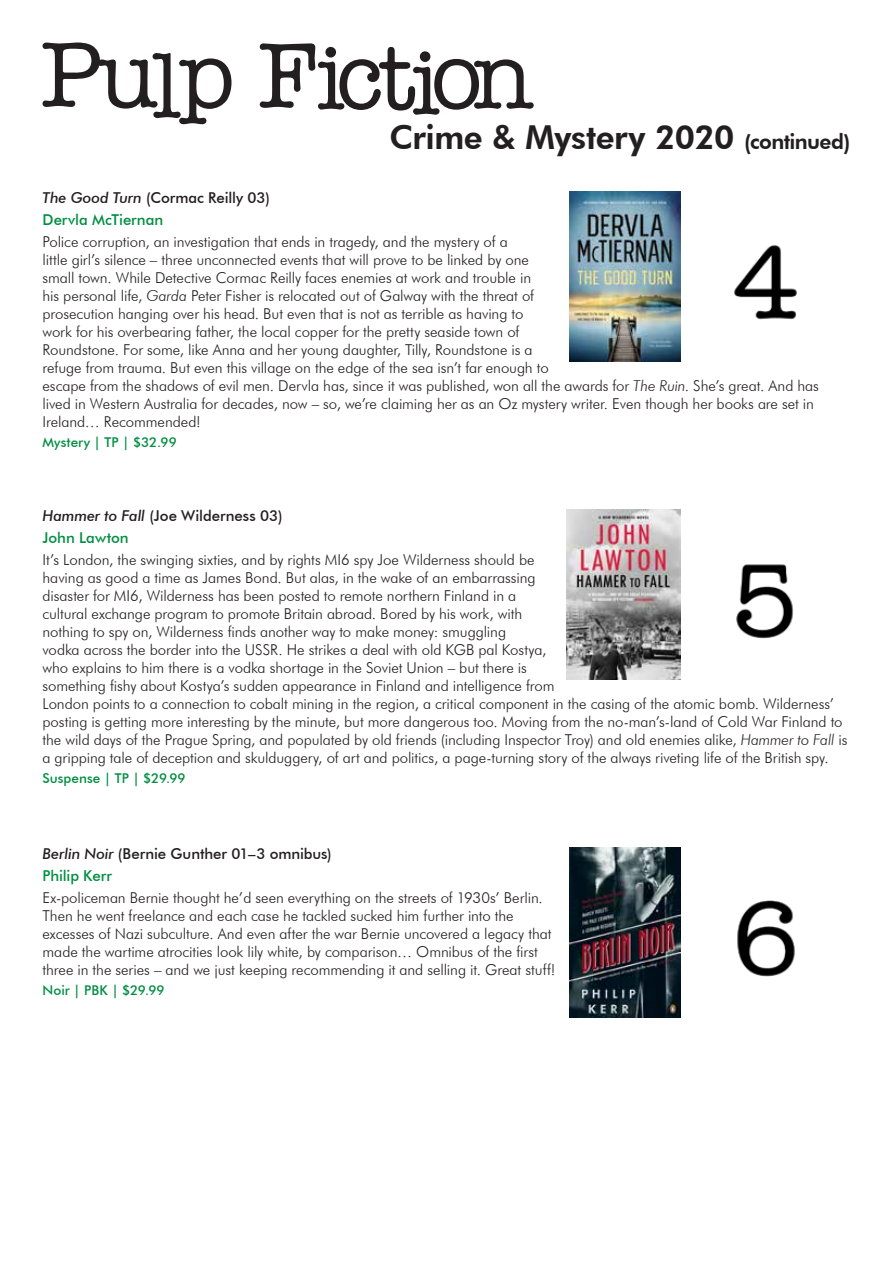
<style>
.page{position:relative;width:893px;height:1263px;background:#fff}
.page>*{position:absolute;margin:0;border:0;box-sizing:border-box;transform-origin:0 0}
.t1{font:800 33px "Futura BT";letter-spacing:-.015em;color:#231f20}
.t2{font:300 15px/18px "Futura BT";letter-spacing:-.005em;color:#231f20}
.t3{font:500 15px/22.2px "Futura BT";letter-spacing:-.005em;color:#231f20}
.t4{font:500 13.5px "Futura BT";color:#008e42}
.s1{font-size:21px}
.s2{font-style:italic}
.s3{color:#008e42}
</style>
<div class="page">
<svg style="left:43px;top:43px;width:188px;height:81px"></svg>
<svg style="left:260px;top:43px;width:274px;height:72px"></svg>
<img style="left:570px;top:191px;width:227px;height:170px">
<img style="left:567px;top:509px;width:226px;height:170px">
<img style="left:569px;top:847px;width:226px;height:170px">
<h1 class="t1" style="left:389px;top:117px;width:463px">Crime &amp; Mystery 2020 <span class="s1">(continued)</span></h1>
<p class="t3" style="left:43px;top:186px;width:229px"><span class="s2">The Good Turn</span> (Cormac Reilly 03)<br><span class="s3">Dervla McTiernan</span></p>
<p class="t2" style="left:43px;top:233px;width:778px">Police corruption, an investigation that ends in tragedy, and the mystery of a<br>little girl’s silence – three unconnected events that will prove to be linked by one<br>small town. While Detective Cormac Reilly faces enemies at work and trouble in<br>his personal life, <span class="s2">Garda</span> Peter Fisher is relocated out of Galway with the threat of<br>prosecution hanging over his head. But even that is not as terrible as having to<br>work for his overbearing father, the local copper for the pretty seaside town of<br>Roundstone. For some, like Anna and her young daughter, Tilly, Roundstone is a<br>refuge from trauma. But even this village on the edge of the sea isn’t far enough to<br>escape from the shadows of evil men. Dervla has, since it was published, won all the awards for <span class="s2">The Ruin</span>. She’s great. And has lived in Western Australia for decades, now – so, we’re claiming her as an Oz mystery writer. Even though her books are set in Ireland… Recommended!</p>
<p class="t4" style="left:43px;top:434px;width:136px">Mystery | TP | $32.99</p>
<p class="t3" style="left:43px;top:504px;width:242px"><span class="s2">Hammer to Fall</span> (Joe Wilderness 03)<br><span class="s3">John Lawton</span></p>
<p class="t2" style="left:43px;top:551px;width:806px">It’s London, the swinging sixties, and by rights MI6 spy Joe Wilderness should be<br>having as good a time as James Bond. But alas, in the wake of an embarrassing<br>disaster for MI6, Wilderness has been posted to remote northern Finland in a<br>cultural exchange program to promote Britain abroad. Bored by his work, with<br>nothing to spy on, Wilderness finds another way to make money: smuggling<br>vodka across the border into the USSR. He strikes a deal with old KGB pal Kostya,<br>who explains to him there is a vodka shortage in the Soviet Union – but there is<br>something fishy about Kostya’s sudden appearance in Finland and intelligence from<br>London points to a connection to cobalt mining in the region, a critical component in the casing of the atomic bomb. Wilderness’ posting is getting more interesting by the minute, but more dangerous too. Moving from the no-man’s-land of Cold War Finland to the wild days of the Prague Spring, and populated by old friends (including Inspector Troy) and old enemies alike, <span class="s2">Hammer to Fall</span> is a gripping tale of deception and skulduggery, of art and politics, a page-turning story of the always riveting life of the British spy.</p>
<p class="t4" style="left:43px;top:770px;width:145px">Suspense | TP | $29.99</p>
<p class="t3" style="left:43px;top:842px;width:291px"><span class="s2">Berlin Noir</span> (Bernie Gunther 01–3 omnibus)<br><span class="s3">Philip Kerr</span></p>
<p class="t2" style="left:43px;top:889px;width:514px">Ex-policeman Bernie thought he’d seen everything on the streets of 1930s’ Berlin.<br>Then he went freelance and each case he tackled sucked him further into the excesses of Nazi subculture. And even after the war Bernie uncovered a legacy that made the wartime atrocities look lily white, by comparison… Omnibus of the first three in the series – and we just keeping recommending it and selling it. Great stuff!</p>
<p class="t4" style="left:43px;top:982px;width:124px">Noir | PBK | $29.99</p>
</div>
